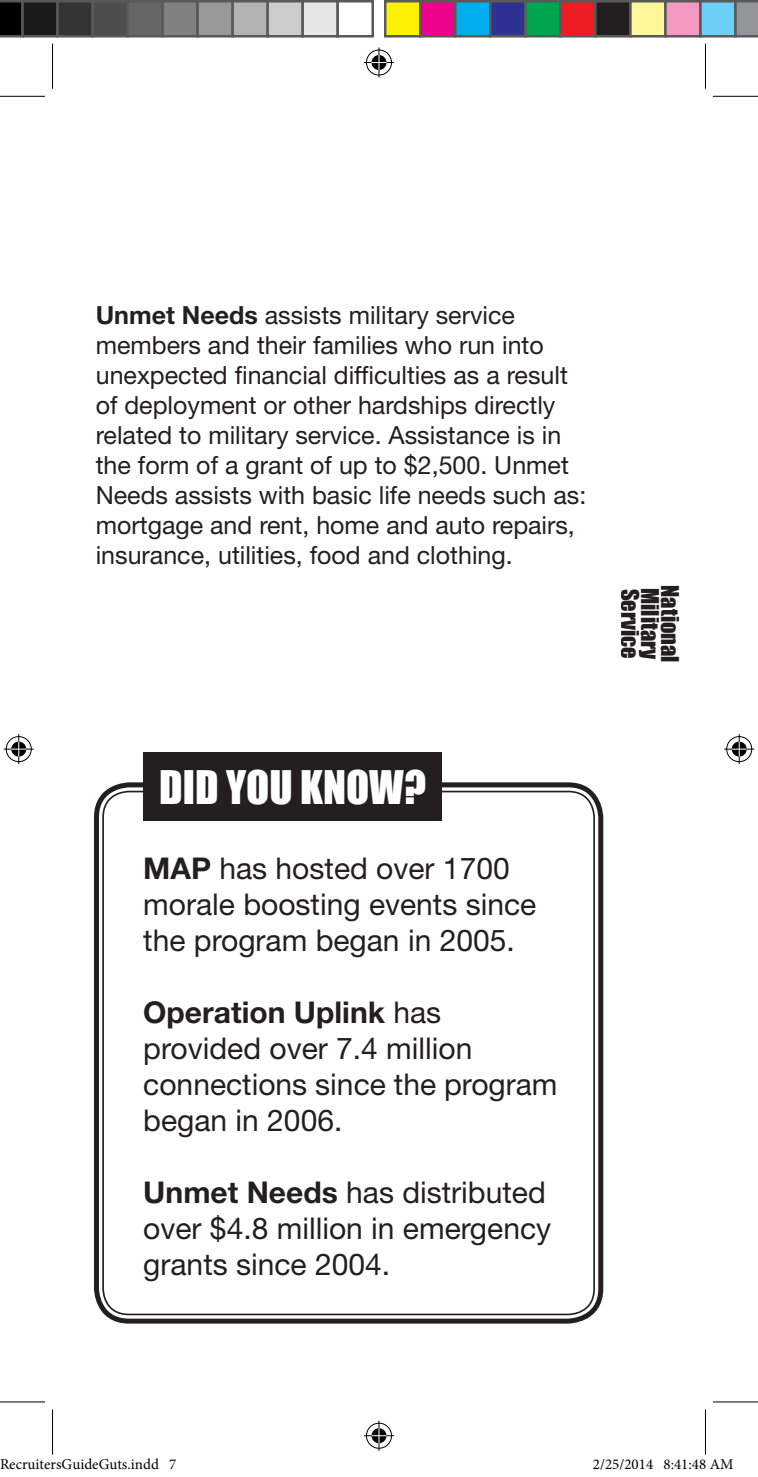
<style>
.page{position:relative;width:758px;height:1477px;background:#fff}
.page>*{position:absolute;margin:0;border:0;box-sizing:border-box;transform-origin:0 0}
.t1{font:42.5px "Impact";color:#fff}
.t2{font:30px/36px "Helvetica Neue LT Std";color:#231f20}
.t3{font:25px/30px "Helvetica Neue LT Std";color:#231f20}
.t4{font:22.5px "Impact";color:#231f20}
.t5{font:15px "Minion Pro";color:#000}
.s1{font-weight:700}
</style>
<div class="page">
<div style="left:94px;top:782px;width:509px;height:541px;border:5px solid #231f20;border-radius:32px"></div>
<div style="left:143px;top:752px;width:299px;height:69px;background:#231f20"></div>
<hr style="left:0;top:96px;width:45px;height:1px;background:#000">
<hr style="left:712px;top:96px;width:46px;height:1px;background:#000">
<hr style="left:0;top:1401px;width:45px;height:1px;background:#000">
<hr style="left:712px;top:1401px;width:46px;height:1px;background:#000">
<hr style="left:52px;top:44px;width:1px;height:45px;background:#000">
<hr style="left:52px;top:1409px;width:1px;height:45px;background:#000">
<hr style="left:705px;top:44px;width:1px;height:45px;background:#000">
<div style="left:365px;top:48px;width:28px;height:29px;border:3px solid #fff;border-radius:50%"></div>
<hr style="left:364px;top:61px;width:30px;height:3px;background:#fff">
<hr style="left:377px;top:48px;width:3px;height:30px;background:#fff">
<div style="left:370px;top:53px;width:18px;height:19px;border:3px solid #fff;border-radius:50%"></div>
<div style="left:366px;top:50px;width:26px;height:25px;border:1px solid #000;border-radius:50%"></div>
<hr style="left:364px;top:62px;width:30px;height:1px;background:#000">
<hr style="left:378px;top:48px;width:1px;height:30px;background:#000">
<svg style="left:371px;top:55px;width:15px;height:15px"></svg>
<div style="left:365px;top:1421px;width:28px;height:28px;border:3px solid #fff;border-radius:50%"></div>
<svg style="left:364px;top:1433px;width:30px;height:4px"></svg>
<hr style="left:377px;top:1420px;width:3px;height:30px;background:#fff">
<div style="left:370px;top:1426px;width:18px;height:18px;border:3px solid #fff;border-radius:50%"></div>
<div style="left:366px;top:1422px;width:26px;height:26px;border:1px solid #000;border-radius:50%"></div>
<hr style="left:364px;top:1435px;width:30px;height:1px;background:#000">
<hr style="left:378px;top:1420px;width:1px;height:30px;background:#000">
<svg style="left:371px;top:1428px;width:15px;height:14px"></svg>
<div style="left:5px;top:735px;width:28px;height:28px;border:3px solid #fff;border-radius:50%"></div>
<hr style="left:4px;top:747px;width:30px;height:3px;background:#fff">
<hr style="left:17px;top:734px;width:3px;height:30px;background:#fff">
<div style="left:10px;top:740px;width:18px;height:18px;border:3px solid #fff;border-radius:50%"></div>
<div style="left:6px;top:736px;width:26px;height:26px;border:1px solid #000;border-radius:50%"></div>
<hr style="left:4px;top:748px;width:30px;height:1px;background:#000">
<hr style="left:18px;top:734px;width:1px;height:30px;background:#000">
<svg style="left:11px;top:741px;width:15px;height:15px"></svg>
<div style="left:725px;top:735px;width:28px;height:28px;border:3px solid #fff;border-radius:50%"></div>
<hr style="left:724px;top:747px;width:30px;height:3px;background:#fff">
<hr style="left:737px;top:734px;width:3px;height:30px;background:#fff">
<div style="left:730px;top:740px;width:18px;height:18px;border:3px solid #fff;border-radius:50%"></div>
<div style="left:726px;top:736px;width:26px;height:26px;border:1px solid #000;border-radius:50%"></div>
<hr style="left:724px;top:748px;width:30px;height:1px;background:#000">
<hr style="left:738px;top:734px;width:1px;height:30px;background:#000">
<svg style="left:731px;top:741px;width:15px;height:15px"></svg>
<svg style="left:0;top:0;width:21px;height:38px"></svg>
<div style="left:22px;top:1px;width:36px;height:35px;background:#1a1a1a"></div>
<div style="left:21px;top:0;width:38px;height:38px;border:2px solid #595959"></div>
<div style="left:58px;top:1px;width:34px;height:35px;background:#333"></div>
<div style="left:56px;top:0;width:38px;height:38px;border:2px solid #595959"></div>
<div style="left:92px;top:1px;width:36px;height:35px;background:#4d4d4d"></div>
<div style="left:91px;top:0;width:38px;height:38px;border:2px solid #595959"></div>
<div style="left:128px;top:1px;width:34px;height:35px;background:#666"></div>
<div style="left:126px;top:0;width:38px;height:38px;border:2px solid #595959"></div>
<div style="left:162px;top:1px;width:36px;height:35px;background:#808080"></div>
<div style="left:161px;top:0;width:38px;height:38px;border:2px solid #595959"></div>
<div style="left:198px;top:1px;width:34px;height:35px;background:#999"></div>
<div style="left:196px;top:0;width:38px;height:38px;border:2px solid #595959"></div>
<div style="left:232px;top:1px;width:36px;height:35px;background:#b3b3b3"></div>
<div style="left:231px;top:0;width:38px;height:38px;border:2px solid #595959"></div>
<div style="left:268px;top:1px;width:34px;height:35px;background:#ccc"></div>
<div style="left:266px;top:0;width:38px;height:38px;border:2px solid #595959"></div>
<div style="left:302px;top:1px;width:36px;height:35px;background:#e6e6e6"></div>
<div style="left:301px;top:0;width:38px;height:38px;border:2px solid #595959"></div>
<div style="left:336px;top:0;width:38px;height:38px;border:2px solid #595959"></div>
<div style="left:385px;top:1px;width:35px;height:35px;background:#fff101"></div>
<div style="left:384px;top:0;width:37px;height:38px;border:2px solid #595959"></div>
<div style="left:420px;top:1px;width:35px;height:35px;background:#ed028c"></div>
<div style="left:419px;top:0;width:37px;height:38px;border:2px solid #595959"></div>
<div style="left:455px;top:1px;width:35px;height:35px;background:#00aeef"></div>
<div style="left:454px;top:0;width:37px;height:38px;border:2px solid #595959"></div>
<div style="left:490px;top:1px;width:35px;height:35px;background:#2e3092"></div>
<div style="left:489px;top:0;width:37px;height:38px;border:2px solid #595959"></div>
<div style="left:525px;top:1px;width:35px;height:35px;background:#00a54f"></div>
<div style="left:524px;top:0;width:37px;height:38px;border:2px solid #595959"></div>
<div style="left:560px;top:1px;width:35px;height:35px;background:#ee1d23"></div>
<div style="left:559px;top:0;width:37px;height:38px;border:2px solid #595959"></div>
<div style="left:595px;top:1px;width:35px;height:35px;background:#231f20"></div>
<div style="left:594px;top:0;width:37px;height:38px;border:2px solid #595959"></div>
<div style="left:630px;top:1px;width:35px;height:35px;background:#fff79a"></div>
<div style="left:629px;top:0;width:37px;height:38px;border:2px solid #595959"></div>
<div style="left:665px;top:1px;width:35px;height:35px;background:#f499c2"></div>
<div style="left:664px;top:0;width:37px;height:38px;border:2px solid #595959"></div>
<div style="left:700px;top:1px;width:35px;height:35px;background:#6bcff6"></div>
<div style="left:699px;top:0;width:37px;height:38px;border:2px solid #595959"></div>
<svg style="left:734px;top:0;width:24px;height:38px"></svg>
<div style="left:631px;top:1459px;width:7px;height:10px;border:1px solid #fff;border-radius:50%"></div>
<div style="left:633px;top:1459px;width:4px;height:10px;border:1px solid #fff;border-radius:50%"></div>
<svg style="left:705px;top:1401px;width:29px;height:54px"></svg>
<p class="t3" style="left:96px;top:300px;width:492px"><span class="s1">Unmet Needs</span> assists military service members and their families who run into unexpected financial difficulties as a result of deployment or other hardships directly related to military service. Assistance is in the form of a grant of up to $2,500. Unmet Needs assists with basic life needs such as: mortgage and rent, home and auto repairs, insurance, utilities, food and clothing.</p>
<p class="t4" style="left:647px;top:588px;width:72px;rotate:90deg">Service</p>
<p class="t4" style="left:667px;top:588px;width:73px;rotate:90deg">Military</p>
<p class="t4" style="left:687px;top:585px;width:79px;rotate:90deg">National</p>
<p class="t1" style="left:159px;top:754px;width:268px">DID YOU KNOW?</p>
<p class="t2" style="left:143px;top:849px;width:394px"><span class="s1">MAP</span> has hosted over 1700 morale boosting events since the program began in 2005.</p>
<p class="t2" style="left:143px;top:993px;width:416px"><span class="s1">Operation Uplink</span> has provided over 7.4 million connections since the program began in 2006.</p>
<p class="t2" style="left:143px;top:1173px;width:409px"><span class="s1">Unmet Needs</span> has distributed over $4.8 million in emergency grants since 2004.</p>
<p class="t5" style="left:0;top:1454px;width:178px">RecruitersGuideGuts.indd 7</p>
<p class="t5" style="left:592px;top:1454px;width:142px">2/25/2014 8:41:48 AM</p>
</div>
